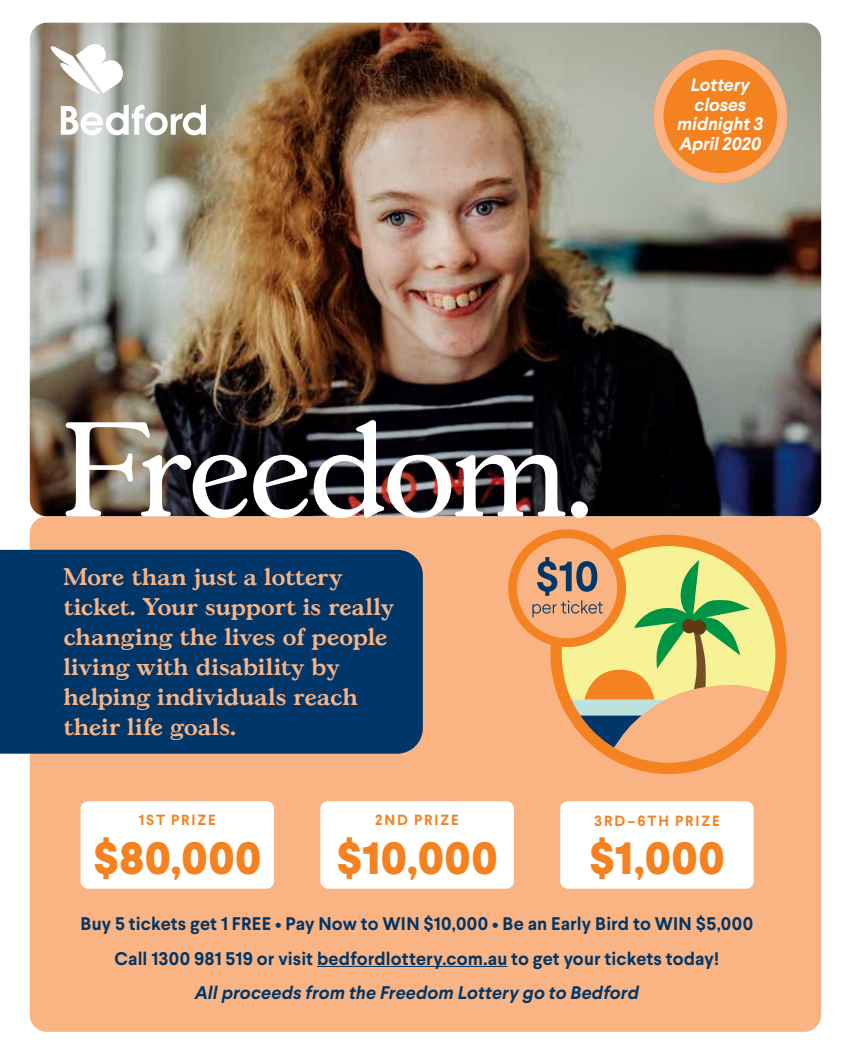
<style>
.page{position:relative;width:851px;height:1063px;background:#fff}
.page>*{position:absolute;margin:0;border:0;box-sizing:border-box;transform-origin:0 0}
.t1{font:130.5px "Gascogne TS";letter-spacing:-.01em;color:#fff}
.t2{font:800 45.15px "Larsseit";letter-spacing:.01em;color:#f58220}
.t3{font:600 23.55px/30px "Gascogne TS";letter-spacing:.02em;color:#fab383}
.t4{font:700 18.3px/34.7px "Larsseit";letter-spacing:.005em;color:#003768;text-align:center}
.t5{font:italic 700 18.3px "Larsseit";letter-spacing:.005em;color:#003768}
.t6{font:italic 700 18px/19.5px "Larsseit";letter-spacing:-.005em;color:#fff;text-align:center}
.t7{font:700 14.85px "Larsseit";letter-spacing:.125em;color:#f58220}
</style>
<div class="page">
<img style="left:30px;top:23px;width:791px;height:493px">
<div style="left:30px;top:516px;width:791px;height:516px;background:#fab383;border-radius:17px"></div>
<div style="left:0;top:550px;width:423px;height:204px;background:#003768"></div>
<hr style="left:317px;top:966px;width:190px;height:1px;background:#003768">
<div style="left:320px;top:801px;width:194px;height:88px;background:#fff;border-radius:8px"></div>
<div style="left:560px;top:801px;width:193px;height:88px;background:#fff;border-radius:8px"></div>
<div style="left:80px;top:801px;width:194px;height:88px;background:#fff;border-radius:8px"></div>
<svg style="left:653px;top:50px;width:134px;height:133px"></svg>
<svg style="left:61px;top:104px;width:145px;height:31px"></svg>
<svg style="left:49px;top:42px;width:76px;height:53px"></svg>
<svg style="left:647px;top:597px;width:140px;height:177px"></svg>
<svg style="left:508px;top:529px;width:264px;height:243px"></svg>
<p class="t6" style="left:677px;top:75px;width:88px">Lottery closes midnight 3<br>April 2020</p>
<h1 class="t1" style="left:64px;top:393px;width:528px">Freedom.</h1>
<p class="t3" style="left:64px;top:562px;width:331px">More than just a lottery ticket. Your support is really changing the lives of people living with disability by helping individuals reach their life goals.</p>
<p class="t7" style="left:139px;top:810px;width:79px">1ST PRIZE</p>
<p class="t7" style="left:594px;top:810px;width:127px">3RD–6TH PRIZE</p>
<h2 class="t2" style="left:93px;top:827px;width:170px">$80,000</h2>
<p class="t7" style="left:375px;top:810px;width:85px">2ND PRIZE</p>
<h2 class="t2" style="left:336px;top:827px;width:163px">$10,000</h2>
<h2 class="t2" style="left:589px;top:827px;width:137px">$1,000</h2>
<p class="t4" style="left:80px;top:906px;width:674px">Buy 5 tickets get 1 FREE • Pay Now to WIN $10,000 • Be an Early Bird to WIN $5,000<br>Call 1300 981 519 or visit bedfordlottery.com.au to get your tickets today!</p>
<p class="t5" style="left:195px;top:981px;width:445px">All proceeds from the Freedom Lottery go to Bedford</p>
</div>
